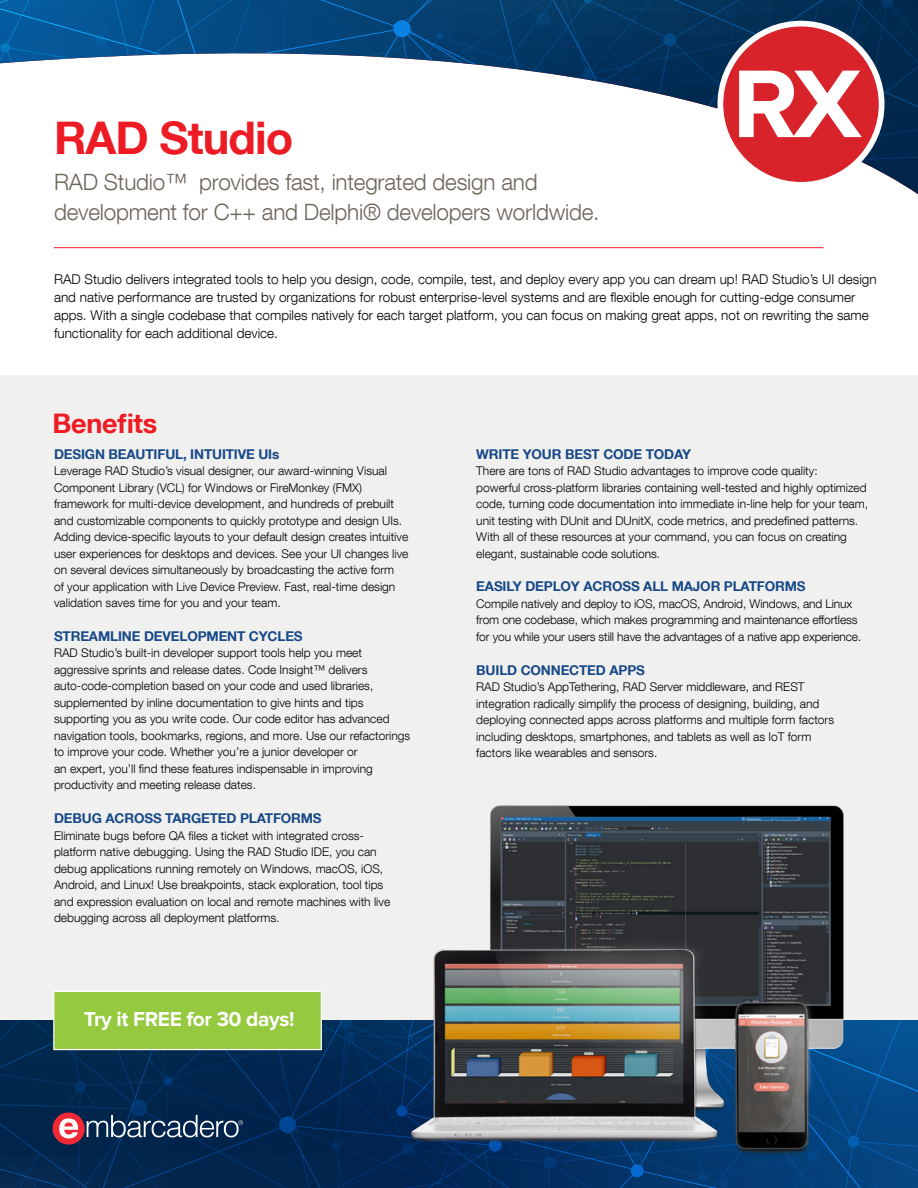
<style>
.page{position:relative;width:918px;height:1188px;background:#fff}
.page>*{position:absolute;margin:0;border:0;box-sizing:border-box;transform-origin:0 0}
.t1{font:700 45px "Helvetica Neue LT Com";letter-spacing:-.02em;color:#ed1c24}
.t2{font:700 27px "Helvetica Neue LT Com";letter-spacing:-.01em;color:#ed1c24}
.t3{font:300 22.5px/30px "Helvetica Neue LT Com";letter-spacing:-.01em;color:#6d655a}
.t4{font:700 21px "Proxima Nova";letter-spacing:-.02em;color:#fff}
.t5{font:300 18px "Helvetica Neue LT Com";color:#fff}
.t6{font:300 13.5px/18px "Helvetica Neue LT Com";color:#000}
.t7{font:700 13.5px "Helvetica Neue LT Com";letter-spacing:-.01em;color:#174887}
.t8{font:300 12px/16.5px "Helvetica Neue LT Com";color:#000}
</style>
<div class="page">
<div style="left:0;top:375px;width:918px;height:717px;background:#f0f0ee"></div>
<hr style="left:54px;top:247px;width:770px;height:1px;background:#ed1c24">
<img style="left:433px;top:805px;width:411px;height:215px">
<svg style="left:0;top:1020px;width:918px;height:168px;background:#264260"></svg>
<svg style="left:0;top:0;width:918px;height:194px"></svg>
<div style="left:53px;top:991px;width:269px;height:59px;background:#95c93f;border:1px solid #fff"></div>
<h1 class="t1" style="left:54px;top:109px;width:241px">RAD Studio</h1>
<h3 class="t3" style="left:54px;top:167px;width:547px">RAD Studio™ provides fast, integrated design and development for C++ and Delphi® developers worldwide.</h3>
<p class="t6" style="left:54px;top:270px;width:824px">RAD Studio delivers integrated tools to help you design, code, compile, test, and deploy every app you can dream up! RAD Studio’s UI design and native performance are trusted by organizations for robust enterprise-level systems and are flexible enough for cutting-edge consumer apps. With a single codebase that compiles natively for each target platform, you can focus on making great apps, not on rewriting the same functionality for each additional device.</p>
<h2 class="t2" style="left:52px;top:406px;width:106px">Benefits</h2>
<p class="t7" style="left:54px;top:445px;width:227px">DESIGN BEAUTIFUL, INTUITIVE UIs</p>
<p class="t8" style="left:54px;top:462px;width:356px">Leverage RAD Studio’s visual designer, our award-winning Visual Component Library (VCL) for Windows or FireMonkey (FMX) framework for multi-device development, and hundreds of prebuilt and customizable components to quickly prototype and design UIs.<br>Adding device-specific layouts to your default design creates intuitive user experiences for desktops and devices. See your UI changes live on several devices simultaneously by broadcasting the active form<br>of your application with Live Device Preview. Fast, real-time design validation saves time for you and your team.</p>
<p class="t7" style="left:54px;top:627px;width:250px">STREAMLINE DEVELOPMENT CYCLES</p>
<p class="t8" style="left:54px;top:645px;width:358px">RAD Studio’s built-in developer support tools help you meet aggressive sprints and release dates. Code Insight™ delivers auto-code-completion based on your code and used libraries, supplemented by inline documentation to give hints and tips supporting you as you write code. Our code editor has advanced navigation tools, bookmarks, regions, and more. Use our refactorings to improve your code. Whether you’re a junior developer or<br>an expert, you’ll find these features indispensable in improving productivity and meeting release dates.</p>
<p class="t7" style="left:54px;top:810px;width:269px">DEBUG ACROSS TARGETED PLATFORMS</p>
<p class="t8" style="left:54px;top:827px;width:338px">Eliminate bugs before QA files a ticket with integrated cross&shy;platform native debugging. Using the RAD Studio IDE, you can debug applications running remotely on Windows, macOS, iOS, Android, and Linux! Use breakpoints, stack exploration, tool tips and expression evaluation on local and remote machines with live debugging across all deployment platforms.</p>
<h3 class="t5" style="left:54px;top:1003px;width:175px">Try it Free for 30 Days!</h3>
<h3 class="t4" style="left:84px;top:1010px;width:212px">Try it FREE for 30 days!</h3>
<p class="t7" style="left:476px;top:445px;width:216px">WRITE YOUR BEST CODE TODAY</p>
<p class="t8" style="left:476px;top:462px;width:393px">There are tons of RAD Studio advantages to improve code quality:<br>powerful cross-platform libraries containing well-tested and highly optimized code, turning code documentation into immediate in-line help for your team, unit testing with DUnit and DUnitX, code metrics, and predefined patterns.<br>With all of these resources at your command, you can focus on creating elegant, sustainable code solutions.</p>
<p class="t7" style="left:476px;top:578px;width:331px">EASILY DEPLOY ACROSS ALL MAJOR PLATFORMS</p>
<p class="t8" style="left:476px;top:595px;width:387px">Compile natively and deploy to iOS, macOS, Android, Windows, and Linux from one codebase, which makes programming and maintenance effortless for you while your users still have the advantages of a native app experience.</p>
<p class="t7" style="left:476px;top:661px;width:170px">BUILD CONNECTED APPS</p>
<p class="t8" style="left:476px;top:678px;width:359px">RAD Studio’s AppTethering, RAD Server middleware, and REST integration radically simplify the process of designing, building, and deploying connected apps across platforms and multiple form factors including desktops, smartphones, and tablets as well as IoT form factors like wearables and sensors.</p>
</div>
